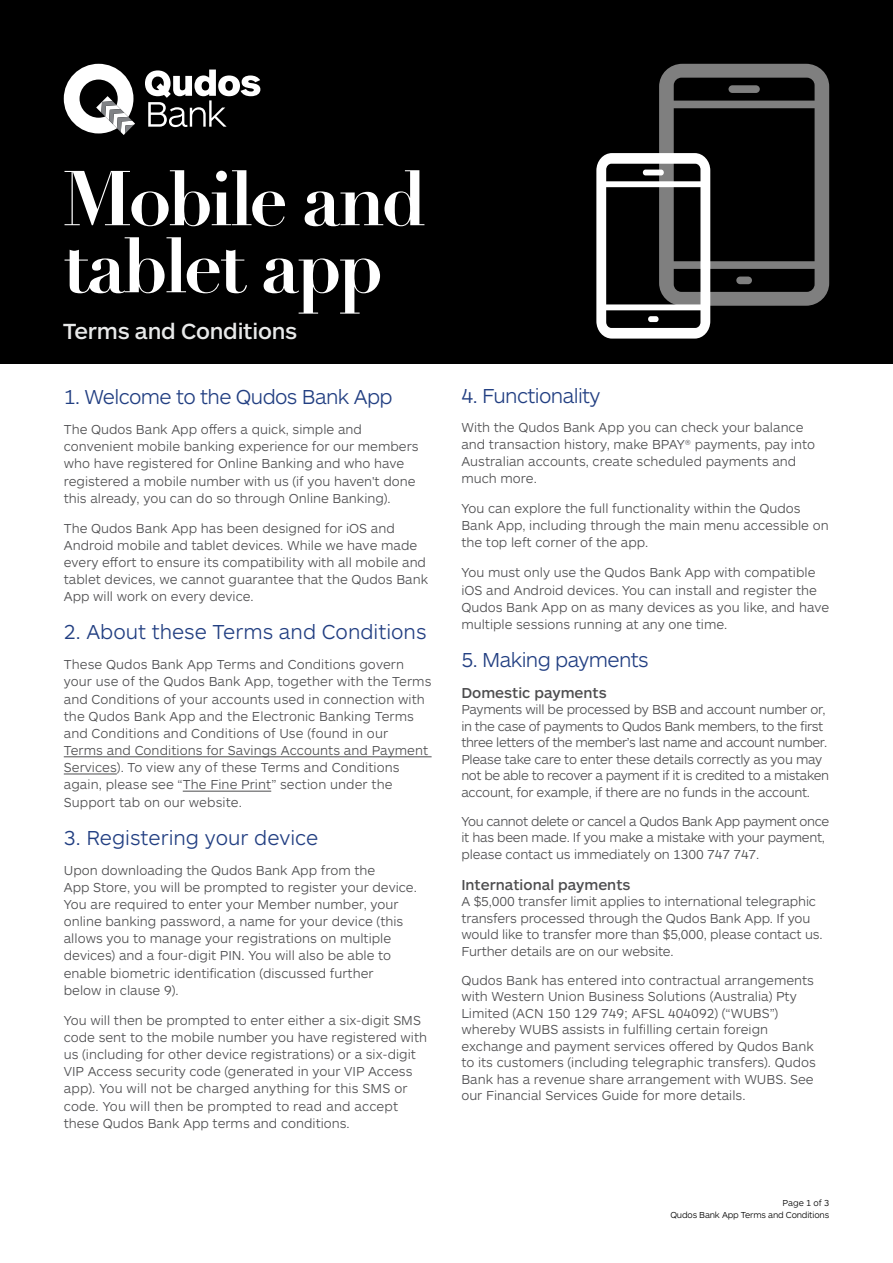
<style>
.page{position:relative;width:893px;height:1263px;background:#fff}
.page>*{position:absolute;margin:0;border:0;box-sizing:border-box;transform-origin:0 0}
.t1{font:700 76.2px/67.1px "Didot LH";letter-spacing:-.05em;color:#fff}
.t2{font:500 22.8px "ARS Maquette";letter-spacing:-.01em;color:#e8e9e9}
.t3{font:300 21px "ARS Maquette";letter-spacing:-.03em;color:#223f82}
.t4{font:300 21px "ARS Maquette";color:#223f82}
.t5{font:500 15px "ARS Maquette";color:#4d4d4f}
.t6{font:300 13.5px/17.1px "ARS Maquette";color:#4d4d4f}
.t7{font:300 13.5px/16.5px "ARS Maquette";letter-spacing:-.03em;color:#4d4d4f}
.t8{font:300 13.5px/16.5px "ARS Maquette";letter-spacing:-.02em;color:#4d4d4f}
.t9{font:300 9px/12.8px "ARS Maquette";letter-spacing:-.02em;color:#000;text-align:right}
</style>
<div class="page">
<div style="left:0;top:0;width:893px;height:364px;background:#000"></div>
<hr style="left:64px;top:756px;width:368px;height:1px;background:#4d4d4f">
<hr style="left:64px;top:774px;width:53px;height:1px;background:#4d4d4f">
<hr style="left:183px;top:791px;width:88px;height:1px;background:#4d4d4f">
<svg style="left:596px;top:64px;width:233px;height:275px"></svg>
<div style="left:728px;top:85px;width:32px;height:8px;background:#7f7f7f;border-radius:4px"></div>
<div style="left:736px;top:277px;width:16px;height:7px;background:#7f7f7f;border-radius:4px"></div>
<svg style="left:64px;top:64px;width:71px;height:71px"></svg>
<svg style="left:145px;top:70px;width:115px;height:57px"></svg>
<h1 class="t1" style="left:62px;top:166px;width:366px">Mobile and tablet app</h1>
<h2 class="t2" style="left:63px;top:316px;width:236px">Terms and Conditions</h2>
<h3 class="t3" style="left:64px;top:383px;width:330px">1. Welcome to the Qudos Bank App</h3>
<p class="t6" style="left:64px;top:420px;width:356px">The Qudos Bank App offers a quick, simple and convenient mobile banking experience for our members who have registered for Online Banking and who have registered a mobile number with us (if you haven't done this already, you can do so through Online Banking).</p>
<p class="t6" style="left:64px;top:519px;width:366px">The Qudos Bank App has been designed for iOS and Android mobile and tablet devices. While we have made every effort to ensure its compatibility with all mobile and tablet devices, we cannot guarantee that the Qudos Bank App will work on every device.</p>
<h3 class="t4" style="left:64px;top:619px;width:364px">2. About these Terms and Conditions</h3>
<p class="t6" style="left:64px;top:655px;width:369px">These Qudos Bank App Terms and Conditions govern your use of the Qudos Bank App, together with the Terms and Conditions of your accounts used in connection with the Qudos Bank App and the Electronic Banking Terms and Conditions and Conditions of Use (found in our<br>Terms and Conditions for Savings Accounts and Payment Services). To view any of these Terms and Conditions again, please see “The Fine Print” section under the Support tab on our website.</p>
<h3 class="t4" style="left:64px;top:824px;width:256px">3. Registering your device</h3>
<p class="t6" style="left:64px;top:861px;width:355px">Upon downloading the Qudos Bank App from the<br>App Store, you will be prompted to register your device.<br>You are required to enter your Member number, your online banking password, a name for your device (this allows you to manage your registrations on multiple devices) and a four-digit PIN. You will also be able to enable biometric identification (discussed further<br>below in clause 9).</p>
<p class="t6" style="left:64px;top:1011px;width:365px">You will then be prompted to enter either a six-digit SMS code sent to the mobile number you have registered with us (including for other device registrations) or a six-digit VIP Access security code (generated in your VIP Access app). You will not be charged anything for this SMS or code. You will then be prompted to read and accept these Qudos Bank App terms and conditions.</p>
<h3 class="t3" style="left:461px;top:383px;width:141px">4. Functionality</h3>
<p class="t6" style="left:461px;top:418px;width:355px">With the Qudos Bank App you can check your balance and transaction history, make BPAY® payments, pay into Australian accounts, create scheduled payments and much more.</p>
<p class="t6" style="left:461px;top:499px;width:369px">You can explore the full functionality within the Qudos<br>Bank App, including through the main menu accessible on the top left corner of the app.</p>
<p class="t6" style="left:461px;top:563px;width:369px">You must only use the Qudos Bank App with compatible iOS and Android devices. You can install and register the Qudos Bank App on as many devices as you like, and have multiple sessions running at any one time.</p>
<h3 class="t3" style="left:461px;top:646px;width:189px">5. Making payments</h3>
<p class="t5" style="left:461px;top:683px;width:147px">Domestic payments</p>
<p class="t7" style="left:461px;top:700px;width:369px">Payments will be processed by BSB and account number or, in the case of payments to Qudos Bank members, to the first three letters of the member’s last name and account number.<br>Please take care to enter these details correctly as you may not be able to recover a payment if it is credited to a mistaken account, for example, if there are no funds in the account.</p>
<p class="t8" style="left:461px;top:812px;width:369px">You cannot delete or cancel a Qudos Bank App payment once it has been made. If you make a mistake with your payment, please contact us immediately on 1300 747 747.</p>
<p class="t5" style="left:461px;top:875px;width:171px">International payments</p>
<p class="t6" style="left:461px;top:892px;width:363px;line-height:16.5px">A $5,000 transfer limit applies to international telegraphic transfers processed through the Qudos Bank App. If you would like to transfer more than $5,000, please contact us.<br>Further details are on our website.</p>
<p class="t6" style="left:461px;top:971px;width:356px;line-height:16.5px">Qudos Bank has entered into contractual arrangements with Western Union Business Solutions (Australia) Pty Limited (ACN 150 129 749; AFSL 404092) (“WUBS”) whereby WUBS assists in fulfilling certain foreign exchange and payment services offered by Qudos Bank to its customers (including telegraphic transfers). Qudos Bank has a revenue share arrangement with WUBS. See our Financial Services Guide for more details.</p>
<p class="t9" style="left:670px;top:1196px;width:160px">Page 1 of 3<br>Qudos Bank App Terms and Conditions</p>
</div>
